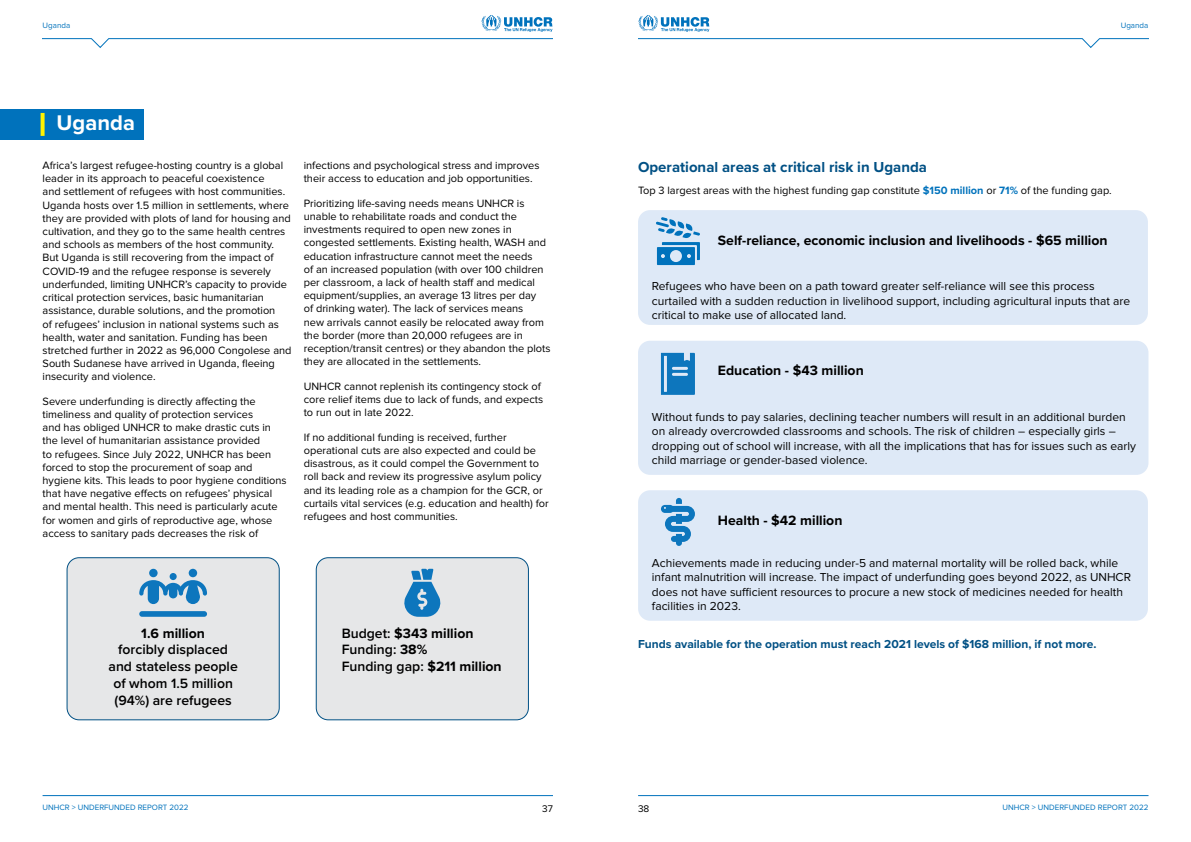
<style>
.page{position:relative;width:1191px;height:842px;background:#fff}
.page>*{position:absolute;margin:0;border:0;box-sizing:border-box;transform-origin:0 0}
.t1{font:700 22px "Proxima Nova";color:#fff}
.t2{font:700 15px "Proxima Nova";color:#005084}
.t3{font:600 14px/16.8px "Proxima Nova";color:#000;text-align:center}
.t4{font:700 14px "Proxima Nova";color:#000}
.t5{font:12px/14.4px "Proxima Nova";color:#000}
.t6{font:700 12px "Proxima Nova";color:#005084}
.t7{font:11px/13.2px "Proxima Nova";color:#000}
.t8{font:10px "Proxima Nova";color:#000}
.t9{font:8px "Proxima Nova";color:#0072bc}
.s1{font-weight:700}
.s2{font-weight:700;color:#0072bc}
</style>
<div class="page">
<svg style="left:638px;top:38px;width:510px;height:10px"></svg>
<svg style="left:638px;top:15px;width:71px;height:17px"></svg>
<hr style="left:638px;top:795px;width:510px;height:1px;background:#0072bc">
<hr style="left:43px;top:795px;width:510px;height:1px;background:#0072bc">
<svg style="left:481px;top:15px;width:71px;height:17px"></svg>
<svg style="left:43px;top:38px;width:510px;height:10px"></svg>
<div style="left:67px;top:558px;width:212px;height:162px;background:#e6e7e8;border-radius:12px"></div>
<div style="left:67px;top:557px;width:213px;height:163px;border:1px solid #005084;border-radius:12px"></div>
<svg style="left:139px;top:580px;width:68px;height:24px"></svg>
<div style="left:189px;top:569px;width:8px;height:8px;background:#0d76bd;border-radius:50%"></div>
<div style="left:149px;top:569px;width:9px;height:8px;background:#0d76bd;border-radius:50%"></div>
<div style="left:170px;top:573px;width:7px;height:7px;background:#0d76bd;border-radius:50%"></div>
<div style="left:139px;top:611px;width:68px;height:6px;background:#0d76bd;border-radius:3px"></div>
<div style="left:316px;top:558px;width:212px;height:162px;background:#e6e7e8;border-radius:12px"></div>
<div style="left:316px;top:557px;width:213px;height:163px;border:1px solid #005084;border-radius:12px"></div>
<svg style="left:404px;top:569px;width:37px;height:48px"></svg>
<div style="left:0;top:109px;width:144px;height:31px;background:#0072bc"></div>
<svg style="left:41px;top:113px;width:4px;height:23px"></svg>
<div style="left:638px;top:341px;width:510px;height:134px;background:#dee9f7;border-radius:12px"></div>
<div style="left:638px;top:210px;width:510px;height:115px;background:#dee9f7;border-radius:12px"></div>
<div style="left:638px;top:490px;width:510px;height:131px;background:#dee9f7;border-radius:12px"></div>
<svg style="left:656px;top:217px;width:44px;height:48px"></svg>
<svg style="left:661px;top:353px;width:34px;height:42px"></svg>
<svg style="left:661px;top:498px;width:34px;height:48px"></svg>
<p class="t9" style="left:43px;top:22px;width:29px">Uganda</p>
<p class="t9" style="left:1120px;top:22px;width:29px">Uganda</p>
<h1 class="t1" style="left:57px;top:113px;width:80px">Uganda</h1>
<p class="t7" style="left:43px;top:159px;width:250px">Africa’s largest refugee-hosting country is a global leader in its approach to peaceful coexistence<br>and settlement of refugees with host communities.<br>Uganda hosts over 1.5 million in settlements, where they are provided with plots of land for housing and cultivation, and they go to the same health centres and schools as members of the host community.<br>But Uganda is still recovering from the impact of COVID-19 and the refugee response is severely underfunded, limiting UNHCR’s capacity to provide critical protection services, basic humanitarian assistance, durable solutions, and the promotion<br>of refugees’ inclusion in national systems such as health, water and sanitation. Funding has been stretched further in 2022 as 96,000 Congolese and South Sudanese have arrived in Uganda, fleeing insecurity and violence.</p>
<p class="t7" style="left:43px;top:395px;width:246px">Severe underfunding is directly affecting the timeliness and quality of protection services<br>and has obliged UNHCR to make drastic cuts in the level of humanitarian assistance provided<br>to refugees. Since July 2022, UNHCR has been forced to stop the procurement of soap and hygiene kits. This leads to poor hygiene conditions that have negative effects on refugees’ physical and mental health. This need is particularly acute for women and girls of reproductive age, whose access to sanitary pads decreases the risk of</p>
<p class="t7" style="left:304px;top:159px;width:237px">infections and psychological stress and improves their access to education and job opportunities.</p>
<p class="t7" style="left:304px;top:197px;width:248px">Prioritizing life-saving needs means UNHCR is unable to rehabilitate roads and conduct the investments required to open new zones in congested settlements. Existing health, WASH and education infrastructure cannot meet the needs<br>of an increased population (with over 100 children per classroom, a lack of health staff and medical equipment/supplies, an average 13 litres per day<br>of drinking water). The lack of services means<br>new arrivals cannot easily be relocated away from the border (more than 20,000 refugees are in reception/transit centres) or they abandon the plots they are allocated in the settlements.</p>
<p class="t7" style="left:304px;top:380px;width:241px">UNHCR cannot replenish its contingency stock of core relief items due to lack of funds, and expects to run out in late 2022.</p>
<p class="t7" style="left:304px;top:431px;width:247px">If no additional funding is received, further operational cuts are also expected and could be disastrous, as it could compel the Government to roll back and review its progressive asylum policy and its leading role as a champion for the GCR, or curtails vital services (e.g. education and health) for refugees and host communities.</p>
<p class="t4" style="left:141px;top:627px;width:65px">1.6 million</p>
<p class="t3" style="left:108px;top:642px;width:131px">forcibly displaced and stateless people of whom 1.5 million (94%) are refugees</p>
<p class="t3" style="left:342px;top:625px;width:162px;text-align:left">Budget: <span class="s1">$343 million<br></span>Funding: <span class="s1">38%<br></span>Funding gap: <span class="s1">$211 million</span></p>
<h2 class="t2" style="left:638px;top:161px;width:290px">Operational areas at critical risk in Uganda</h2>
<p class="t7" style="left:638px;top:184px;width:475px">Top 3 largest areas with the highest funding gap constitute <span class="s2">$150 million</span> or <span class="s2">71%</span> of the funding gap.</p>
<p class="t4" style="left:718px;top:234px;width:391px">Self-reliance, economic inclusion and livelihoods - $65 million</p>
<p class="t5" style="left:652px;top:280px;width:480px">Refugees who have been on a path toward greater self-reliance will see this process curtailed with a sudden reduction in livelihood support, including agricultural inputs that are critical to make use of allocated land.</p>
<p class="t4" style="left:718px;top:364px;width:147px">Education - $43 million</p>
<p class="t5" style="left:652px;top:410px;width:485px">Without funds to pay salaries, declining teacher numbers will result in an additional burden on already overcrowded classrooms and schools. The risk of children – especially girls – dropping out of school will increase, with all the implications that has for issues such as early child marriage or gender-based violence.</p>
<p class="t4" style="left:718px;top:514px;width:126px">Health - $42 million</p>
<p class="t5" style="left:652px;top:556px;width:480px">Achievements made in reducing under-5 and maternal mortality will be rolled back, while infant malnutrition will increase. The impact of underfunding goes beyond 2022, as UNHCR does not have sufficient resources to procure a new stock of medicines needed for health facilities in 2023.</p>
<p class="t6" style="left:638px;top:639px;width:460px">Funds available for the operation must reach 2021 levels of $168 million, if not more.</p>
<p class="t9" style="left:43px;top:804px;width:147px">UNHCR &gt; UNDERFUNDED REPORT 2022</p>
<p class="t8" style="left:542px;top:804px;width:12px">37</p>
<p class="t8" style="left:638px;top:804px;width:13px">38</p>
<p class="t9" style="left:1002px;top:804px;width:147px">UNHCR &gt; UNDERFUNDED REPORT 2022</p>
</div>
